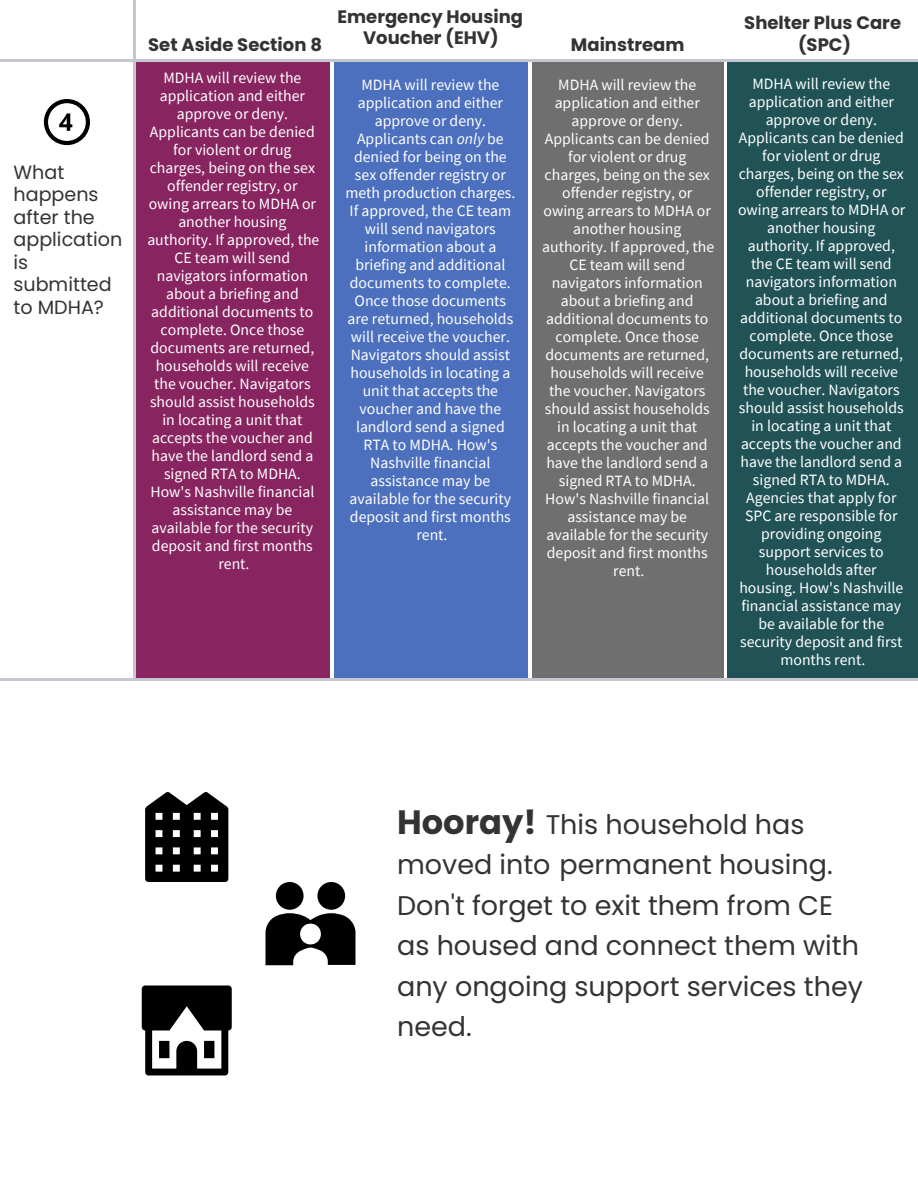
<style>
.page{position:relative;width:918px;height:1188px;background:#fff}
.page>*{position:absolute;margin:0;border:0;box-sizing:border-box;transform-origin:0 0}
.t1{font:27px/40.5px "Poppins";color:#333}
.t2{font:19.2px/22.5px "Poppins";color:#333}
.t3{font:700 18px/21.3px "Poppins";color:#333;text-align:center}
.t4{font:15.75px/18px "Source Sans Pro";color:#fff;text-align:center}
.s1{font-style:italic}
.s2{font-weight:700;font-size:33.75px}
</style>
<div class="page">
<div style="left:136px;top:62px;width:194px;height:616px;background:#882460"></div>
<div style="left:334px;top:62px;width:194px;height:616px;background:#4c70be"></div>
<div style="left:532px;top:62px;width:191px;height:616px;background:#6f6f6f"></div>
<div style="left:728px;top:62px;width:190px;height:616px;background:#215356"></div>
<hr style="left:134px;top:0;width:2px;height:678px;background:#c5c7d0">
<hr style="left:0;top:60px;width:918px;height:2px;background:#c5c7d0">
<hr style="left:0;top:678px;width:918px;height:3px;background:#c5c7d0">
<svg style="left:44px;top:99px;width:46px;height:46px"></svg>
<svg style="left:145px;top:792px;width:83px;height:90px"></svg>
<svg style="left:142px;top:986px;width:90px;height:90px"></svg>
<svg style="left:266px;top:882px;width:89px;height:83px"></svg>
<p class="t2" style="left:14px;top:161px;width:110px">What happens after the application is submitted to MDHA?</p>
<p class="t3" style="left:148px;top:34px;width:175px">Set Aside Section 8</p>
<p class="t3" style="left:337px;top:6px;width:187px">Emergency Housing<br>Voucher (EHV)</p>
<p class="t3" style="left:744px;top:12px;width:158px">Shelter Plus Care</p>
<p class="t3" style="left:571px;top:34px;width:115px">Mainstream</p>
<p class="t3" style="left:798px;top:34px;width:55px">(SPC)</p>
<p class="t4" style="left:147px;top:69px;width:174px">MDHA will review the application and either approve or deny.<br>Applicants can be denied for violent or drug charges, being on the sex offender registry, or owing arrears to MDHA or another housing authority. If approved, the<br>CE team will send navigators information about a briefing and additional documents to complete. Once those documents are returned, households will receive the voucher. Navigators should assist households in locating a unit that accepts the voucher and have the landlord send a signed RTA to MDHA.<br>How's Nashville financial assistance may be available for the security deposit and first months rent.</p>
<p class="t4" style="left:345px;top:76px;width:172px">MDHA will review the application and either approve or deny.<br>Applicants can <span class="s1">only</span> be denied for being on the sex offender registry or meth production charges.<br>If approved, the CE team will send navigators information about a briefing and additional documents to complete.<br>Once those documents are returned, households will receive the voucher.<br>Navigators should assist households in locating a unit that accepts the voucher and have the landlord send a signed<br>RTA to MDHA. How's<br>Nashville financial assistance may be available for the security deposit and first months rent.</p>
<p class="t4" style="left:542px;top:76px;width:174px">MDHA will review the application and either approve or deny.<br>Applicants can be denied for violent or drug charges, being on the sex offender registry, or owing arrears to MDHA or another housing authority. If approved, the<br>CE team will send navigators information about a briefing and additional documents to complete. Once those documents are returned, households will receive the voucher. Navigators should assist households in locating a unit that accepts the voucher and have the landlord send a signed RTA to MDHA.<br>How's Nashville financial assistance may be available for the security deposit and first months rent.</p>
<p class="t4" style="left:738px;top:75px;width:169px">MDHA will review the application and either approve or deny.<br>Applicants can be denied for violent or drug charges, being on the sex offender registry, or owing arrears to MDHA or another housing authority. If approved, the CE team will send navigators information about a briefing and additional documents to complete. Once those documents are returned, households will receive the voucher. Navigators should assist households in locating a unit that accepts the voucher and have the landlord send a signed RTA to MDHA.<br>Agencies that apply for<br>SPC are responsible for providing ongoing support services to households after housing. How's Nashville financial assistance may be available for the security deposit and first months rent.</p>
<h1 class="t1" style="left:397px;top:804px;width:467px"><span class="s2">Hooray!</span> This household has moved into permanent housing.<br>Don't forget to exit them from CE as housed and connect them with any ongoing support services they need.</h1>
</div>
